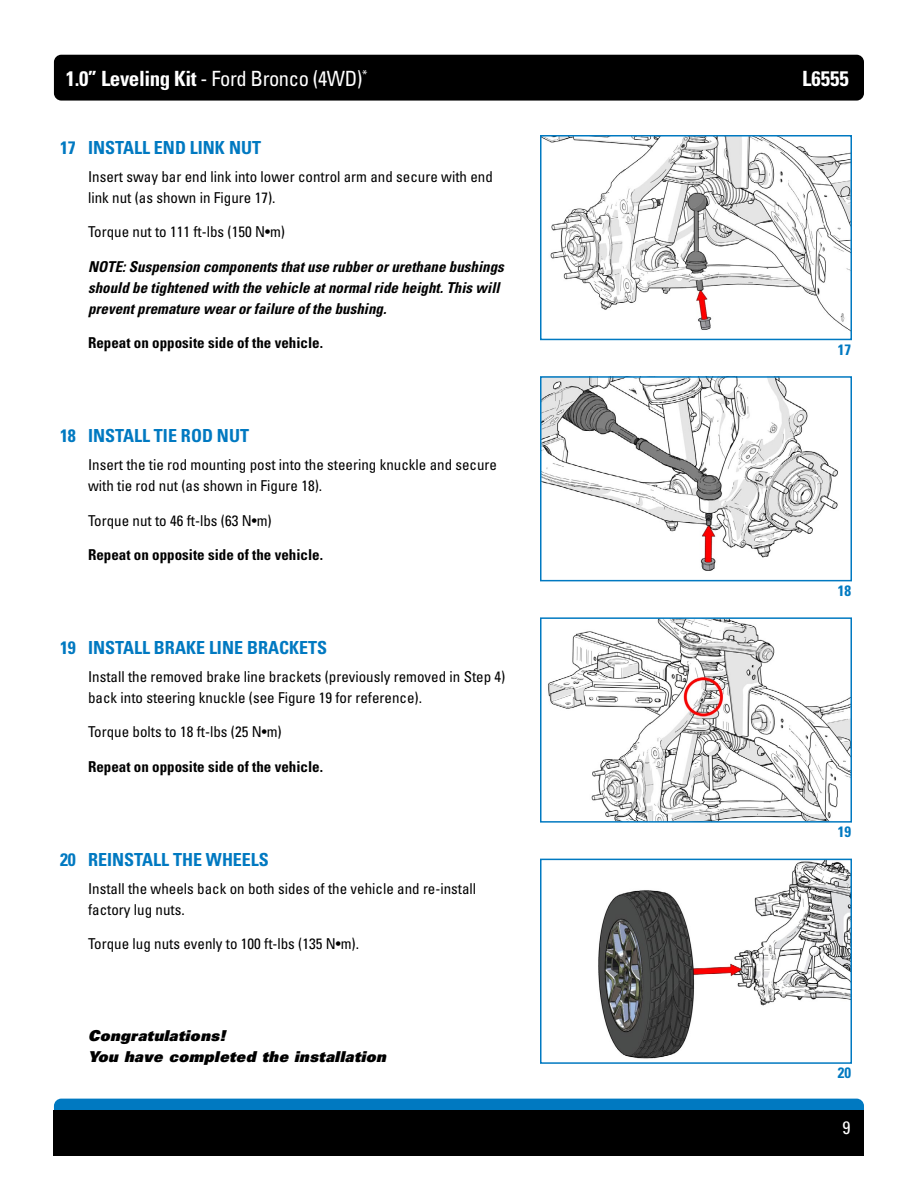
<style>
.page{position:relative;width:918px;height:1188px;background:#fff}
.page>*{position:absolute;margin:0;border:0;box-sizing:border-box;transform-origin:0 0}
.t1{font:condensed 21px "Univers LT Std";letter-spacing:-.02em;color:#fff}
.t2{font:700 condensed 21px "Univers LT Std";color:#fff}
.t3{font:700 condensed 18px "Univers LT Std";color:#0079c1}
.t4{font:condensed 18px "Univers LT Std";color:#fff}
.t5{font:condensed 15px/21px "Univers LT Std";color:#000}
.t6{font:italic 700 condensed 15px/21px "Univers LT Std";color:#000}
.t7{font:700 condensed 15px "Univers LT Std";color:#000}
.t8{font:15px/21px "Univers LT Std X Black Obl";letter-spacing:.025em;color:#000}
.t9{font:700 condensed 15px "Univers LT Std";color:#0079c1}
.s1{font-weight:700}
</style>
<div class="page">
<div style="left:54px;top:55px;width:810px;height:46px;background:#000;border-radius:7px"></div>
<div style="left:54px;top:1099px;width:810px;height:45px;background:#0079c1;border-radius:7px"></div>
<div style="left:54px;top:1110px;width:810px;height:46px;background:#000"></div>
<img style="left:548px;top:620px;width:301px;height:200px">
<div style="left:540px;top:617px;width:312px;height:206px;border:2px solid #0079c1"></div>
<img style="left:543px;top:379px;width:295px;height:192px">
<div style="left:540px;top:376px;width:312px;height:205px;border:2px solid #0079c1"></div>
<img style="left:543px;top:138px;width:306px;height:192px">
<div style="left:540px;top:135px;width:312px;height:205px;border:2px solid #0079c1"></div>
<img style="left:598px;top:862px;width:251px;height:197px">
<div style="left:540px;top:859px;width:312px;height:205px;border:2px solid #0079c1"></div>
<h1 class="t1" style="left:66px;top:65px;width:303px"><span class="s1">1.0” Leveling Kit</span> - Ford Bronco (4WD)<sup>*</sup></h1>
<h1 class="t2" style="left:802px;top:65px;width:48px">L6555</h1>
<p class="t3" style="left:60px;top:137px;width:203px">17 INSTALL END LINK NUT</p>
<p class="t5" style="left:88px;top:166px;width:406px">Insert sway bar end link into lower control arm and secure with end link nut (as shown in Figure 17).</p>
<p class="t5" style="left:88px;top:221px;width:198px">Torque nut to 111 ft-lbs (150 N•m)</p>
<p class="t6" style="left:88px;top:256px;width:417px">NOTE: Suspension components that use rubber or urethane bushings should be tightened with the vehicle at normal ride height. This will prevent premature wear or failure of the bushing.</p>
<p class="t7" style="left:88px;top:334px;width:236px">Repeat on opposite side of the vehicle.</p>
<p class="t3" style="left:60px;top:425px;width:190px">18 INSTALL TIE ROD NUT</p>
<p class="t5" style="left:88px;top:454px;width:411px">Insert the tie rod mounting post into the steering knuckle and secure with tie rod nut (as shown in Figure 18).</p>
<p class="t5" style="left:88px;top:510px;width:185px">Torque nut to 46 ft-lbs (63 N•m)</p>
<p class="t7" style="left:88px;top:546px;width:236px">Repeat on opposite side of the vehicle.</p>
<p class="t3" style="left:60px;top:637px;width:269px">19 INSTALL BRAKE LINE BRACKETS</p>
<p class="t5" style="left:88px;top:666px;width:419px">Install the removed brake line brackets (previously removed in Step 4) back into steering knuckle (see Figure 19 for reference).</p>
<p class="t5" style="left:88px;top:721px;width:195px">Torque bolts to 18 ft-lbs (25 N•m)</p>
<p class="t7" style="left:88px;top:757px;width:236px">Repeat on opposite side of the vehicle.</p>
<p class="t3" style="left:60px;top:848px;width:210px">20 REINSTALL THE WHEELS</p>
<p class="t5" style="left:88px;top:878px;width:390px">Install the wheels back on both sides of the vehicle and re-install factory lug nuts.</p>
<p class="t5" style="left:88px;top:933px;width:273px">Torque lug nuts evenly to 100 ft-lbs (135 N•m).</p>
<p class="t8" style="left:88px;top:1025px;width:299px">Congratulations!<br>You have completed the installation</p>
<p class="t9" style="left:838px;top:340px;width:15px">17</p>
<p class="t9" style="left:838px;top:581px;width:15px">18</p>
<p class="t9" style="left:838px;top:823px;width:15px">19</p>
<p class="t9" style="left:838px;top:1064px;width:15px">20</p>
<p class="t4" style="left:843px;top:1116px;width:9px">9</p>
</div>
